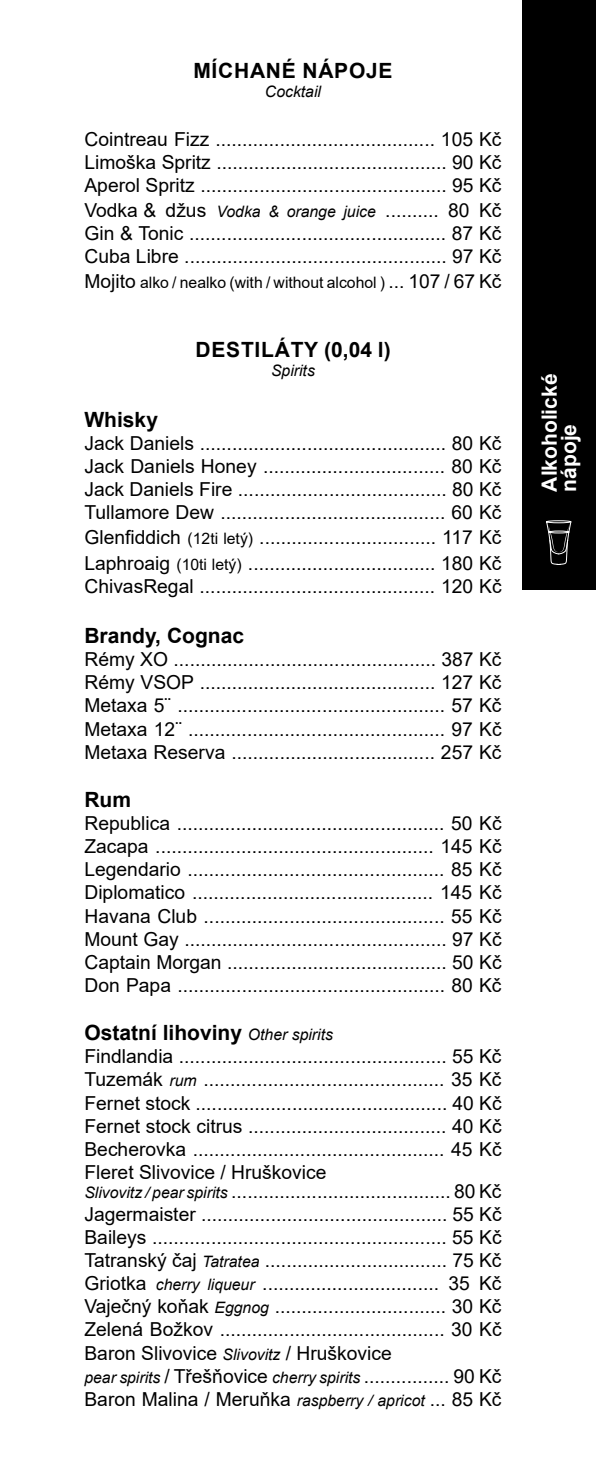
<style>
.page{position:relative;width:596px;height:1474px;background:#fff}
.page>*{position:absolute;margin:0;border:0;box-sizing:border-box;transform-origin:0 0}
.t1{font:700 21px "Arial";color:#000}
.t2{font:700 21px "Arial";letter-spacing:.035em;color:#000}
.t3{font:700 21px/19.2px "Arial";color:#fff}
.t4{font:19.25px/23.1px "Arial";color:#000;text-align:justify}
.t5{font:15.75px "Arial";color:#000}
.t6{font:italic 15.75px "Arial";color:#000}
.s1{font-style:italic;font-size:15.75px}
.s2{font-size:19.25px}
.s3{font-size:15.75px}
.s4{font-weight:400;font-style:italic;font-size:15.75px}
</style>
<div class="page">
<div style="left:521px;top:0;width:74px;height:589px;background:#000"></div>
<svg style="left:546px;top:520px;width:25px;height:45px"></svg>
<div style="left:548px;top:531px;width:21px;height:2px;border:1px solid #fff;border-radius:50%"></div>
<p class="t2" style="left:193px;top:56px;width:200px">MÍCHANÉ NÁPOJE</p>
<p class="t6" style="left:265px;top:81px;width:58px">Cocktail</p>
<p class="t4" style="left:84px;top:127px;width:418px">Cointreau Fizz ......................................... 105 Kč Limoška Spritz ........................................... 90 Kč Aperol Spritz .............................................. 95 Kč</p>
<p class="t4" style="left:84px;top:198px;width:418px">Vodka &amp; džus <span class="s1">Vodka &amp; orange juice</span> .......... 80 Kč Gin &amp; Tonic ................................................ 87 Kč Cuba Libre ................................................. 97 Kč</p>
<p class="t5" style="left:84px;top:272px;width:418px"><span class="s2">Mojito</span> alko / nealko (with / without alcohol ) <span class="s2">... 107 / 67 Kč</span></p>
<p class="t2" style="left:195px;top:335px;width:196px">DESTILÁTY (0,04 l)</p>
<p class="t6" style="left:271px;top:360px;width:45px">Spirits</p>
<p class="t1" style="left:84px;top:404px;width:75px">Whisky</p>
<p class="t4" style="left:84px;top:431px;width:418px">Jack Daniels .............................................. 80 Kč Jack Daniels Honey .................................. 80 Kč Jack Daniels Fire ....................................... 80 Kč Tullamore Dew .......................................... 60 Kč</p>
<p class="t4" style="left:84px;top:525px;width:418px;line-height:25.2px">Glenfiddich <span class="s3">(12ti letý)</span> ................................. 117 Kč<br>Laphroaig <span class="s3">(10ti letý)</span> ................................... 180 Kč</p>
<p class="t4" style="left:84px;top:574px;width:418px">ChivasRegal ............................................ 120 Kč</p>
<p class="t1" style="left:84px;top:621px;width:161px">Brandy, Cognac</p>
<p class="t4" style="left:84px;top:648px;width:418px">Rémy XO ................................................. 387 Kč Rémy VSOP ............................................ 127 Kč Metaxa 5¨ .................................................. 57 Kč Metaxa 12¨ ................................................ 97 Kč Metaxa Reserva ...................................... 257 Kč</p>
<p class="t1" style="left:84px;top:784px;width:48px">Rum</p>
<p class="t4" style="left:84px;top:811px;width:418px">Republica .................................................. 50 Kč Zacapa .................................................... 145 Kč Legendario ................................................ 85 Kč Diplomatico ............................................. 145 Kč Havana Club ............................................. 55 Kč Mount Gay ................................................. 97 Kč Captain Morgan ......................................... 50 Kč Don Papa .................................................. 80 Kč</p>
<p class="t1" style="left:84px;top:1018px;width:250px">Ostatní lihoviny <span class="s4">Other spirits</span></p>
<p class="t4" style="left:84px;top:1044px;width:418px">Findlandia .................................................. 55 Kč Tuzemák <span class="s1">rum</span> ............................................. 35 Kč Fernet stock ............................................... 40 Kč Fernet stock citrus ..................................... 40 Kč Becherovka ............................................... 45 Kč Fleret Slivovice / Hruškovice</p>
<p class="t4" style="left:84px;top:1179px;width:418px;text-align:left"><span class="s1">Slivovitz / pear spirits</span> ......................................... 80 Kč Jagermaister .............................................. 55 Kč Baileys ....................................................... 55 Kč Tatranský čaj <span class="s1">Tatratea</span> .................................. 75 Kč Griotka <span class="s1">cherry liqueur</span> ................................. 35 Kč Vaječný koňak <span class="s1">Eggnog</span> ................................ 30 Kč Zelená Božkov .......................................... 30 Kč Baron Slivovice <span class="s1">Slivovitz</span> / Hruškovice<br><span class="s1">pear spirits</span> / Třešňovice <span class="s1">cherry spirits</span> ................ 90 Kč Baron Malina / Meruňka <span class="s1">raspberry / apricot</span> ... 85 Kč</p>
<p class="t3" style="left:539px;top:491px;width:119px;rotate:-90deg">Alkoholické nápoje</p>
</div>
